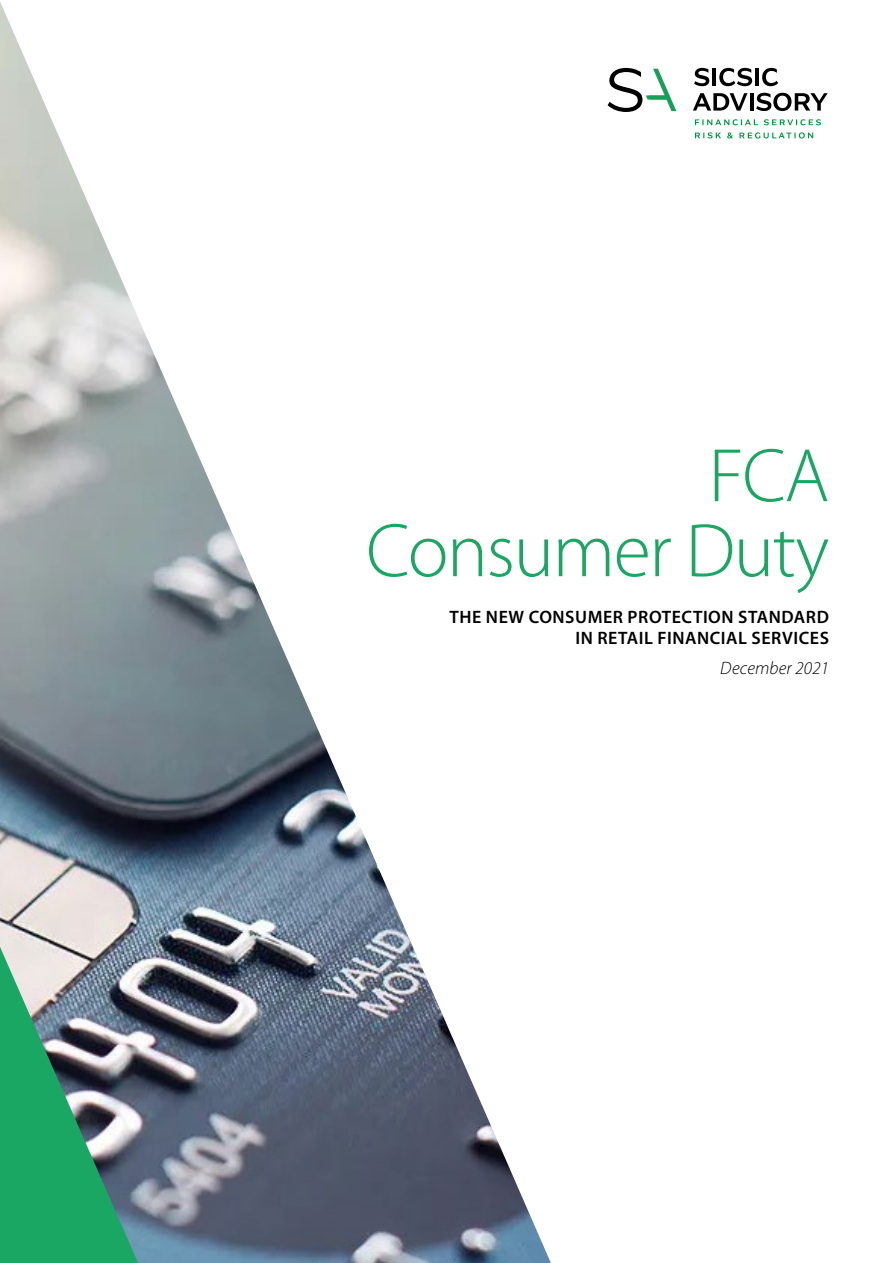
<style>
.page{position:relative;width:893px;height:1263px;background:#fff}
.page>*{position:absolute;margin:0;border:0;box-sizing:border-box;transform-origin:0 0}
.t1{font:300 76.5px/75px "Myriad Pro";letter-spacing:-.02em;color:#1aa663;text-align:right}
.t2{font:600 18px/21.6px "Myriad Pro";letter-spacing:.03em;color:#000;text-align:right}
.t3{font:italic 300 18px "Myriad Pro";letter-spacing:.01em;color:#000}
</style>
<div class="page">
<img style="left:0;top:2px;width:551px;height:1261px">
<svg style="left:0;top:947px;width:138px;height:316px;background:#529b7e"></svg>
<svg style="left:694px;top:68px;width:15px;height:18px"></svg>
<hr style="left:712px;top:68px;width:4px;height:18px;background:#000">
<svg style="left:719px;top:68px;width:33px;height:18px"></svg>
<hr style="left:755px;top:68px;width:4px;height:18px;background:#000">
<svg style="left:762px;top:68px;width:16px;height:18px"></svg>
<svg style="left:693px;top:93px;width:54px;height:18px"></svg>
<hr style="left:750px;top:93px;width:3px;height:18px;background:#000">
<svg style="left:756px;top:93px;width:72px;height:18px"></svg>
<svg style="left:608px;top:68px;width:68px;height:44px"></svg>
<svg style="left:695px;top:132px;width:118px;height:7px"></svg>
<svg style="left:695px;top:119px;width:126px;height:6px"></svg>
<h1 class="t1" style="left:366px;top:437px;width:464px">FCA<br>Consumer Duty</h1>
<p class="t2" style="left:450px;top:605px;width:381px">THE NEW CONSUMER PROTECTION STANDARD<br>IN RETAIL FINANCIAL SERVICES</p>
<p class="t3" style="left:720px;top:657px;width:110px">December 2021</p>
</div>
